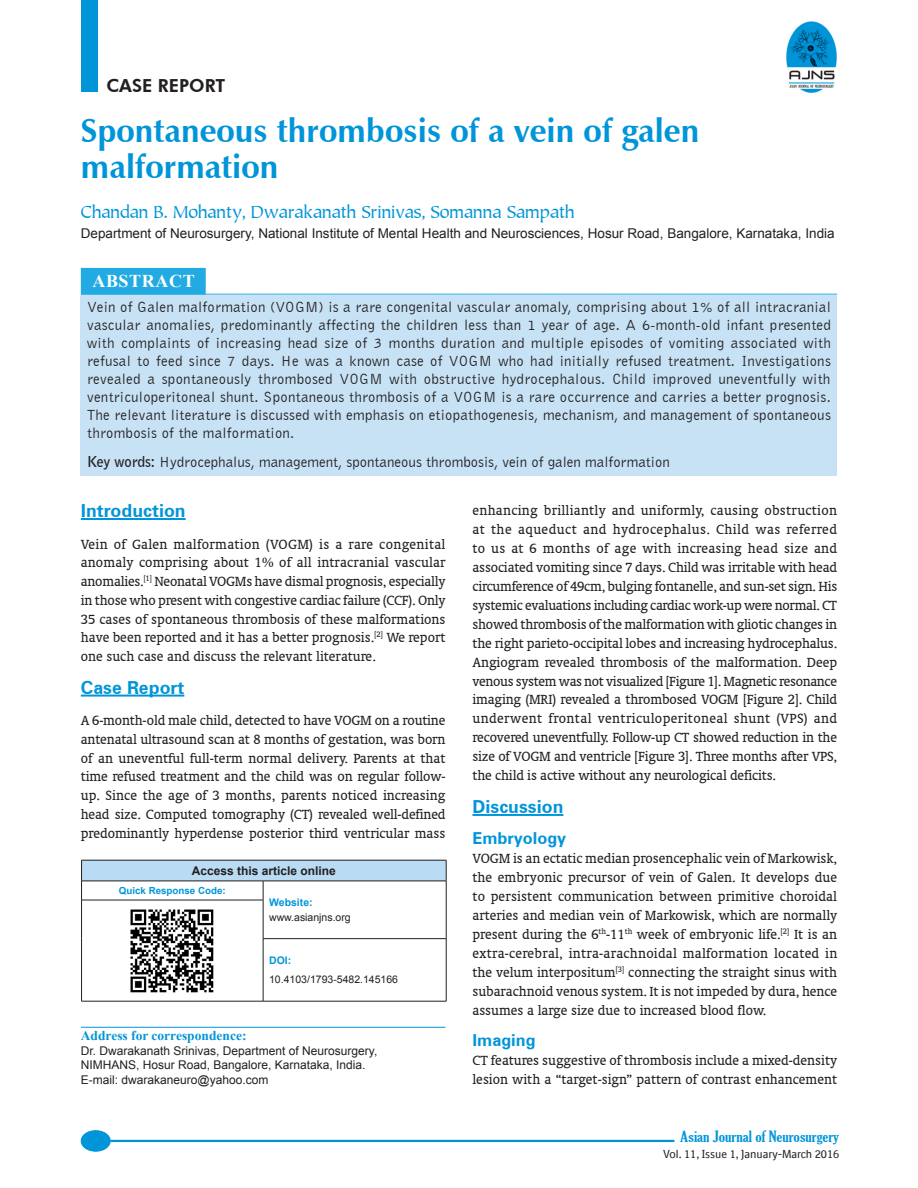
<style>
.page{position:relative;width:918px;height:1188px;background:#fff}
.page>*{position:absolute;margin:0;border:0;box-sizing:border-box;transform-origin:0 0}
.AT{font:700 33px/36px "Zapf Humanist 601 BT";color:#0095d9}
.t1{font:700 18px "Zurich BT";color:#0095d9}
.AH{font:800 18px "Futura BT";color:#231f20}
.ABSH{font:700 18px "Times New Roman";letter-spacing:.035em;color:#fff}
.AU{font:16.5px "Tiplo";color:#0095d9}
.t2{font:700 16.5px "Zurich BT";color:#0095d9}
.TX{font:15px/18.9px "Oranda BT";color:#231f20;text-align:justify}
.ABS{font:15px/18px "Bell Gothic BT";letter-spacing:.015em;color:#231f20;text-align:justify}
.KWD{font:15px "Bell Gothic BT";color:#231f20}
.t3{font:extra-condensed 15px "Gloucester";color:#0095d9;scale:1.25 1}
.AFF{font:13.5px "Arial";color:#231f20}
.ADD{font:700 13.5px "Times New Roman";color:#0095d9}
.ADD-2{font:12px/14.4px "Arial";color:#231f20}
.AAO{font:700 12px "Arial";color:#231f20}
.t4{font:11.25px "BI Sans";letter-spacing:-.005em;color:#231f20}
.DOI{font:10.5px "Arial";color:#231f20}
.WEB_ID{font:10.5px "Arial";color:#231f20}
.WEBSITE{font:700 10.5px "Arial";color:#0095d9}
.QRC{font:700 9.75px "Arial";color:#0095d9}
.s1{font-weight:700}
</style>
<div class="page">
<hr style="left:110px;top:1140px;width:564px;height:2px;background:#0095d9">
<div style="left:81px;top:1131px;width:29px;height:20px;background:#0095d9;border-radius:50%"></div>
<div style="left:81px;top:1130px;width:30px;height:22px;border:1px solid #0095d9;border-radius:50%"></div>
<img style="left:786px;top:21px;width:51px;height:72px">
<hr style="left:472px;top:814px;width:91px;height:2px;background:#0095d9">
<hr style="left:81px;top:518px;width:105px;height:2px;background:#0095d9">
<hr style="left:81px;top:695px;width:103px;height:2px;background:#0095d9">
<hr style="left:81px;top:1027px;width:365px;height:1px;background:#0095d9">
<div style="left:81px;top:0;width:17px;height:92px;background:#0095d9"></div>
<div style="left:81px;top:295px;width:756px;height:181px;background:#c7e2f5"></div>
<div style="left:81px;top:268px;width:125px;height:27px;background:#22abe2"></div>
<hr style="left:81px;top:294px;width:756px;height:1px;background:#22abe2">
<div style="left:82px;top:860px;width:364px;height:21px;background:#b9dbf3"></div>
<hr style="left:81px;top:860px;width:182px;height:1px;background:#231f20">
<hr style="left:263px;top:860px;width:183px;height:1px;background:#231f20">
<hr style="left:81px;top:881px;width:182px;height:1px;background:#231f20">
<svg style="left:81px;top:860px;width:1px;height:40px"></svg>
<hr style="left:263px;top:881px;width:183px;height:1px;background:#231f20">
<svg style="left:446px;top:860px;width:1px;height:40px"></svg>
<hr style="left:446px;top:900px;width:1px;height:38px;background:#231f20">
<hr style="left:81px;top:900px;width:182px;height:1px;background:#231f20">
<hr style="left:81px;top:900px;width:1px;height:39px;background:#231f20">
<hr style="left:81px;top:939px;width:1px;height:62px;background:#231f20">
<hr style="left:81px;top:1001px;width:182px;height:1px;background:#231f20">
<hr style="left:263px;top:938px;width:183px;height:1px;background:#231f20">
<hr style="left:446px;top:939px;width:1px;height:62px;background:#231f20">
<hr style="left:263px;top:1001px;width:183px;height:1px;background:#231f20">
<svg style="left:263px;top:881px;width:1px;height:19px"></svg>
<hr style="left:263px;top:900px;width:1px;height:38px;background:#231f20">
<hr style="left:263px;top:939px;width:1px;height:62px;background:#231f20">
<img style="left:130px;top:909px;width:84px;height:84px">
<p class="AH" style="left:106px;top:75px;width:120px">CASE REPORT</p>
<p class="AT" style="left:81px;top:113px;width:620px">Spontaneous thrombosis of a vein of galen malformation</p>
<p class="AU" style="left:81px;top:204px;width:495px">Chandan B. Mohanty, Dwarakanath Srinivas, Somanna Sampath</p>
<p class="AFF" style="left:81px;top:224px;width:755px">Department of Neurosurgery, National Institute of Mental Health and Neurosciences, Hosur Road, Bangalore, Karnataka, India</p>
<p class="ABSH" style="left:92px;top:268px;width:104px">ABSTRACT</p>
<p class="ABS" style="left:87px;top:298px;width:745px">Vein of Galen malformation (VOGM) is a rare congenital vascular anomaly, comprising about 1% of all intracranial vascular anomalies, predominantly affecting the children less than 1 year of age. A 6‑month‑old infant presented with complaints of increasing head size of 3 months duration and multiple episodes of vomiting associated with refusal to feed since 7 days. He was a known case of VOGM who had initially refused treatment. Investigations revealed a spontaneously thrombosed VOGM with obstructive hydrocephalous. Child improved uneventfully with ventriculoperitoneal shunt. Spontaneous thrombosis of a VOGM is a rare occurrence and carries a better prognosis.<br>The relevant literature is discussed with emphasis on etiopathogenesis, mechanism, and management of spontaneous thrombosis of the malformation.</p>
<p class="KWD" style="left:87px;top:453px;width:584px"><span class="s1">Key words:</span> Hydrocephalus, management, spontaneous thrombosis, vein of galen malformation</p>
<h1 class="t1" style="left:81px;top:500px;width:106px">Introduction</h1>
<p class="TX" style="left:81px;top:534px;width:366px">Vein of Galen malformation (VOGM) is a rare congenital anomaly comprising about 1% of all intracranial vascular anomalies.<sup>[1]</sup> Neonatal VOGMs have dismal prognosis, especially in those who present with congestive cardiac failure (CCF). Only 35 cases of spontaneous thrombosis of these malformations have been reported and it has a better prognosis.<sup>[2]</sup> We report one such case and discuss the relevant literature.</p>
<h1 class="t1" style="left:81px;top:676px;width:105px">Case Report</h1>
<p class="TX" style="left:81px;top:711px;width:366px">A 6-month-old male child, detected to have VOGM on a routine antenatal ultrasound scan at 8 months of gestation, was born of an uneventful full-term normal delivery. Parents at that time refused treatment and the child was on regular follow&shy;up. Since the age of 3 months, parents noticed increasing head size. Computed tomography (CT) revealed well-defined predominantly hyperdense posterior third ventricular mass</p>
<p class="AAO" style="left:192px;top:862px;width:146px">Access this article online</p>
<p class="QRC" style="left:119px;top:884px;width:108px">Quick Response Code:</p>
<p class="WEBSITE" style="left:269px;top:895px;width:45px">Website:</p>
<p class="WEB_ID" style="left:269px;top:910px;width:83px">www.asianjns.org</p>
<p class="WEBSITE" style="left:269px;top:953px;width:24px">DOI:</p>
<p class="DOI" style="left:269px;top:972px;width:131px">10.4103/1793-5482.145166</p>
<p class="ADD" style="left:81px;top:1026px;width:167px">Address for correspondence:</p>
<p class="ADD-2" style="left:81px;top:1043px;width:298px">Dr. Dwarakanath Srinivas, Department of Neurosurgery,<br>NIMHANS, Hosur Road, Bangalore, Karnataka, India.<br>E‑mail: dwarakaneuro@yahoo.com</p>
<p class="TX" style="left:472px;top:501px;width:366px">enhancing brilliantly and uniformly, causing obstruction at the aqueduct and hydrocephalus. Child was referred to us at 6 months of age with increasing head size and associated vomiting since 7 days. Child was irritable with head circumference of 49cm, bulging fontanelle, and sun-set sign. His systemic evaluations including cardiac work-up were normal. CT showed thrombosis of the malformation with gliotic changes in the right parieto-occipital lobes and increasing hydrocephalus.<br>Angiogram revealed thrombosis of the malformation. Deep venous system was not visualized [Figure 1]. Magnetic resonance imaging (MRI) revealed a thrombosed VOGM [Figure 2]. Child underwent frontal ventriculoperitoneal shunt (VPS) and recovered uneventfully. Follow-up CT showed reduction in the size of VOGM and ventricle [Figure 3]. Three months after VPS, the child is active without any neurological deficits.</p>
<h1 class="t1" style="left:472px;top:796px;width:92px">Discussion</h1>
<h2 class="t2" style="left:472px;top:828px;width:95px">Embryology</h2>
<p class="TX" style="left:472px;top:849px;width:366px">VOGM is an ectatic median prosencephalic vein of Markowisk, the embryonic precursor of vein of Galen. It develops due to persistent communication between primitive choroidal arteries and median vein of Markowisk, which are normally present during the 6<sup>th</sup>-11<sup>th</sup> week of embryonic life.<sup>[2]</sup> It is an extra-cerebral, intra-arachnoidal malformation located in the velum interpositum<sup>[3]</sup> connecting the straight sinus with subarachnoid venous system. It is not impeded by dura, hence assumes a large size due to increased blood flow.</p>
<h2 class="t2" style="left:472px;top:1030px;width:65px">Imaging</h2>
<p class="TX" style="left:472px;top:1050px;width:366px">CT features suggestive of thrombosis include a mixed-density lesion with a “target-sign” pattern of contrast enhancement</p>
<p class="t3" style="left:680px;top:1128px;width:129px">Asian Journal of Neurosurgery</p>
<p class="t4" style="left:664px;top:1148px;width:177px">Vol. 11, Issue 1, January‑March 2016</p>
</div>
